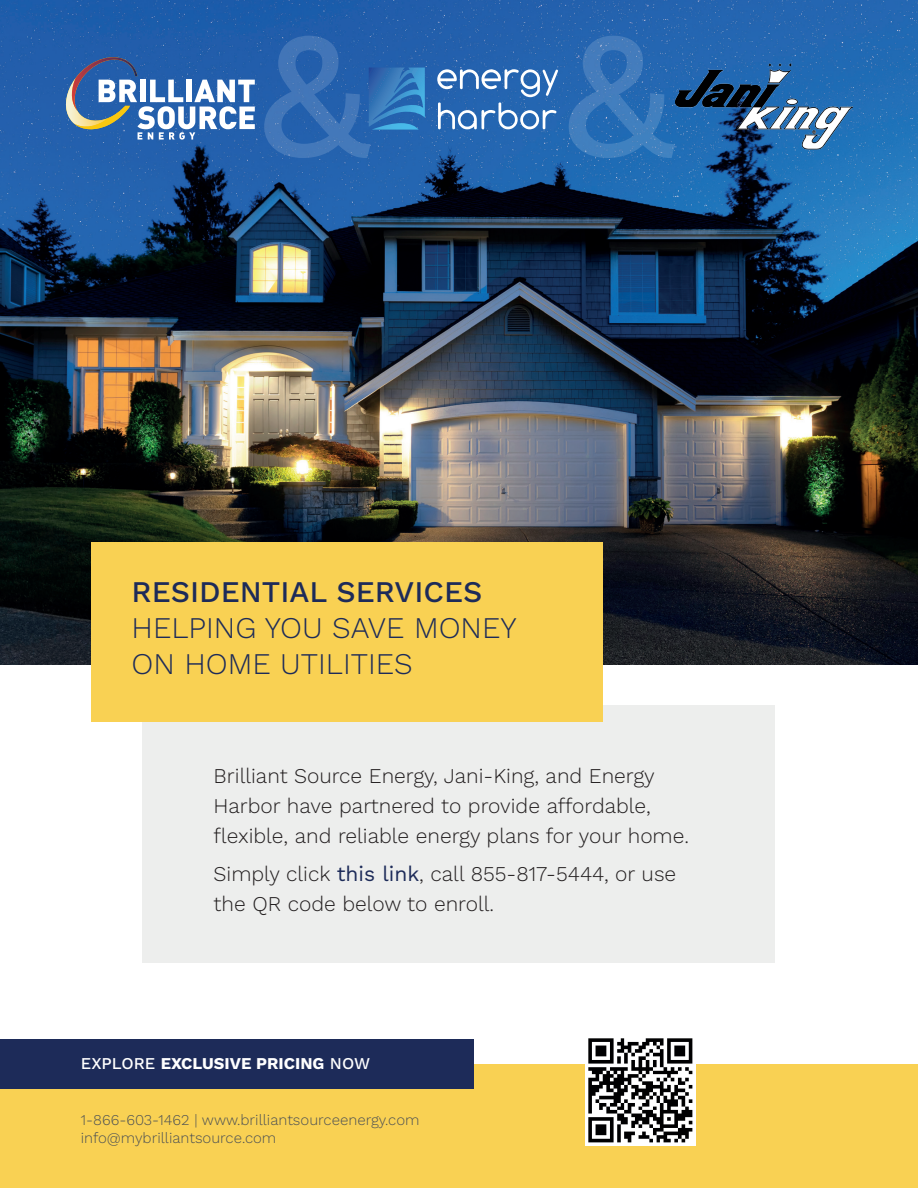
<style>
.page{position:relative;width:918px;height:1188px;background:#fff}
.page>*{position:absolute;margin:0;border:0;box-sizing:border-box;transform-origin:0 0}
.t1{font:500 180px "Work Sans";color:#fff}
.t2{font:300 30px/36px "Work Sans";color:#1d2b59}
.t3{font:500 30px "Work Sans";color:#1d2b59}
.t4{font:300 21px/30px "Work Sans";color:#231f20}
.t5{font:700 16.5px "Work Sans";color:#fff}
.t6{font:300 15px/18px "Work Sans";color:#4e5253}
.s1{font-weight:400;color:#1d2b59}
.s2{font-weight:500}
</style>
<div class="page">
<img style="left:0;top:0;width:918px;height:665px">
<div style="left:143px;top:705px;width:632px;height:257px;background:#edeeed"></div>
<div style="left:91px;top:542px;width:512px;height:179px;background:#f9d153"></div>
<div style="left:0;top:1065px;width:918px;height:123px;background:#f9d153"></div>
<div style="left:0;top:1039px;width:473px;height:50px;background:#1d2b59"></div>
<img style="left:586px;top:1038px;width:110px;height:108px">
<svg style="left:437px;top:69px;width:121px;height:60px"></svg>
<svg style="left:369px;top:68px;width:56px;height:62px;background:#347cbd"></svg>
<svg style="left:64px;top:55px;width:191px;height:85px"></svg>
<img style="left:676px;top:64px;width:176px;height:92px">
<h1 class="t1" style="left:257px;top:-11px;width:419px">&amp; &amp;</h1>
<h2 class="t3" style="left:132px;top:574px;width:352px">RESIDENTIAL SERVICES</h2>
<h2 class="t2" style="left:132px;top:609px;width:387px">HELPING YOU SAVE MONEY<br>ON HOME UTILITIES</h2>
<p class="t4" style="left:214px;top:760px;width:477px">Brilliant Source Energy, Jani-King, and Energy<br>Harbor have partnered to provide affordable, flexible, and reliable energy plans for your home.</p>
<p class="t4" style="left:214px;top:858px;width:464px">Simply click <span class="s1">this link</span>, call 855-817-5444, or use the QR code below to enroll.</p>
<p class="t5" style="left:81px;top:1051px;width:291px"><span class="s2">EXPLORE</span> EXCLUSIVE PRICING <span class="s2">NOW</span></p>
<p class="t6" style="left:81px;top:1110px;width:340px">1-866-603-1462 | www.brilliantsourceenergy.com info@mybrilliantsource.com</p>
</div>
